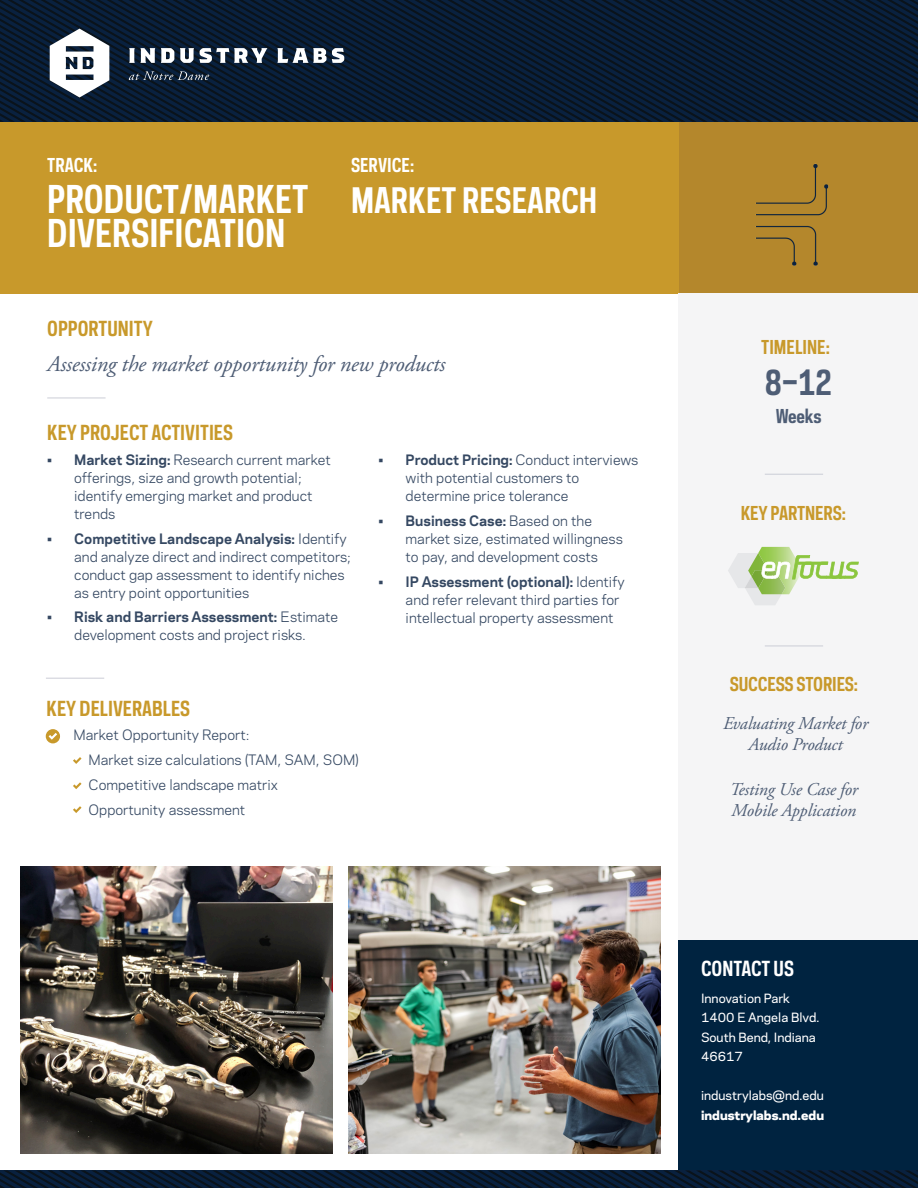
<style>
.page{position:relative;width:918px;height:1188px;background:#fff}
.page>*{position:absolute;margin:0;border:0;box-sizing:border-box;transform-origin:0 0}
.Secondary_Section_He{font:700 36px/34.5px "Polaris Condensed";color:#fff}
.Secondary_Section_He-2{font:700 33px "Polaris Condensed";color:#fff}
.Stat{font:700 33px "Polaris Condensed";color:#4e5d75}
.Body{font:italic 22.5px "Adobe Garamond Pro";letter-spacing:-.01em;color:#4e5d75}
.Gold_header_-_small{font:700 19.5px "Polaris Condensed";color:#c8992b}
.Gold_header_-_small-2{font:700 19.5px "Polaris Condensed";color:#fff}
.Stat_Labels{font:italic 18px/21px "Adobe Garamond Pro";letter-spacing:-.01em;color:#4e5d75;text-align:center}
.subheader{font:700 18px "Polaris Condensed";letter-spacing:-.01em;color:#c8992b}
.Gold_header_-_Worker{font:700 18px "Polaris Condensed";color:#fff}
.Gold_header_-_Worker-2{font:700 18px "Polaris Condensed";color:#c8992b}
.Stat_Labels-2{font:700 18px "Polaris Condensed";letter-spacing:-.015em;color:#4e5d75}
.t1{font:13.5px/18px "Galaxie Polaris";color:#354862}
.No_bullet_small_text{font:500 12px/19.5px "Galaxie Polaris";color:#fff}
.s1{font-weight:700}
.s2{font-weight:800}
</style>
<div class="page">
<div style="left:678px;top:112px;width:240px;height:185px;background:#b4872c"></div>
<div style="left:0;top:104px;width:678px;height:190px;background:#c8992b"></div>
<div style="left:678px;top:294px;width:240px;height:894px;background:#f5f5f6"></div>
<img style="left:21px;top:866px;width:311px;height:287px">
<img style="left:349px;top:866px;width:311px;height:287px">
<svg style="left:0;top:0;width:918px;height:122px;background:#15263b"></svg>
<div style="left:678px;top:941px;width:240px;height:247px;background:#002340"></div>
<svg style="left:0;top:1170px;width:918px;height:18px"></svg>
<div style="left:46px;top:729px;width:14px;height:14px;background:#c8992b;border-radius:50%"></div>
<svg style="left:49px;top:733px;width:8px;height:7px"></svg>
<svg style="left:73px;top:757px;width:9px;height:7px"></svg>
<svg style="left:73px;top:782px;width:9px;height:7px"></svg>
<svg style="left:73px;top:806px;width:9px;height:7px"></svg>
<hr style="left:47px;top:398px;width:59px;height:1px;background:#cbcdd6">
<hr style="left:765px;top:474px;width:58px;height:1px;background:#cbcdd6">
<svg style="left:728px;top:547px;width:131px;height:58px"></svg>
<hr style="left:765px;top:646px;width:58px;height:1px;background:#cbcdd6">
<hr style="left:46px;top:678px;width:58px;height:1px;background:#cbcdd6">
<img style="left:755px;top:163px;width:74px;height:103px">
<p class="Gold_header_-_Worker" style="left:47px;top:153px;width:52px">TRACK:</p>
<p class="Secondary_Section_He" style="left:47px;top:181px;width:263px">PRODUCT/MARKET<br>DIVERSIFICATION</p>
<p class="Gold_header_-_Worker" style="left:351px;top:153px;width:65px">SERVICE:</p>
<p class="Secondary_Section_He-2" style="left:351px;top:178px;width:248px">MARKET RESEARCH</p>
<p class="Gold_header_-_small" style="left:47px;top:316px;width:107px">OPPORTUNITY</p>
<p class="Body" style="left:47px;top:351px;width:400px">Assessing the market opportunity for new products</p>
<p class="Gold_header_-_small" style="left:47px;top:420px;width:187px">KEY PROJECT ACTIVITIES</p>
<p class="t1" style="left:74px;top:450px;width:258px;text-indent:-27px">• <span class="s1">Market Sizing:</span> Research current market offerings, size and growth potential; identify emerging market and product trends</p>
<p class="t1" style="left:74px;top:529px;width:278px;text-indent:-27px">• <span class="s1">Competitive Landscape Analysis:</span> Identify and analyze direct and indirect competitors; conduct gap assessment to identify niches as entry point opportunities</p>
<p class="t1" style="left:47px;top:607px;width:293px;text-align:center">• <span class="s1">Risk and Barriers Assessment:</span> Estimate development costs and project risks.</p>
<p class="t1" style="left:406px;top:450px;width:234px;text-indent:-27px">• <span class="s1">Product Pricing:</span> Conduct interviews with potential customers to determine price tolerance</p>
<p class="t1" style="left:406px;top:511px;width:219px;text-indent:-27px">• <span class="s1">Business Case:</span> Based on the market size, estimated willingness to pay, and development costs</p>
<p class="t1" style="left:406px;top:572px;width:221px;text-indent:-27px">• <span class="s1">IP Assessment (optional):</span> Identify and refer relevant third parties for intellectual property assessment</p>
<p class="Gold_header_-_small" style="left:47px;top:695px;width:145px">KEY DELIVERABLES</p>
<p class="t1" style="left:47px;top:725px;width:204px">• Market Opportunity Report:</p>
<p class="t1" style="left:74px;top:750px;width:286px">• Market size calculations (TAM, SAM, SOM)</p>
<p class="t1" style="left:74px;top:775px;width:206px">• Competitive landscape matrix</p>
<p class="t1" style="left:74px;top:800px;width:173px">• Opportunity assessment</p>
<p class="Gold_header_-_Worker-2" style="left:761px;top:335px;width:70px">TIMELINE:</p>
<p class="Stat" style="left:765px;top:361px;width:69px">8–12</p>
<p class="Stat_Labels-2" style="left:776px;top:404px;width:47px">Weeks</p>
<p class="subheader" style="left:741px;top:501px;width:107px">KEY PARTNERS:</p>
<p class="subheader" style="left:730px;top:672px;width:130px">SUCCESS STORIES:</p>
<p class="Stat_Labels" style="left:723px;top:714px;width:147px">Evaluating Market for<br>Audio Product</p>
<p class="Stat_Labels" style="left:730px;top:779px;width:130px;text-align:left">Testing Use Case for<br>Mobile Application</p>
<p class="Gold_header_-_small-2" style="left:701px;top:956px;width:95px">CONTACT US</p>
<p class="No_bullet_small_text" style="left:701px;top:987px;width:120px">Innovation Park<br>1400 E Angela Blvd.<br>South Bend, Indiana<br>46617</p>
<p class="No_bullet_small_text" style="left:701px;top:1085px;width:125px">industrylabs@nd.edu <span class="s2">industrylabs.nd.edu</span></p>
</div>
